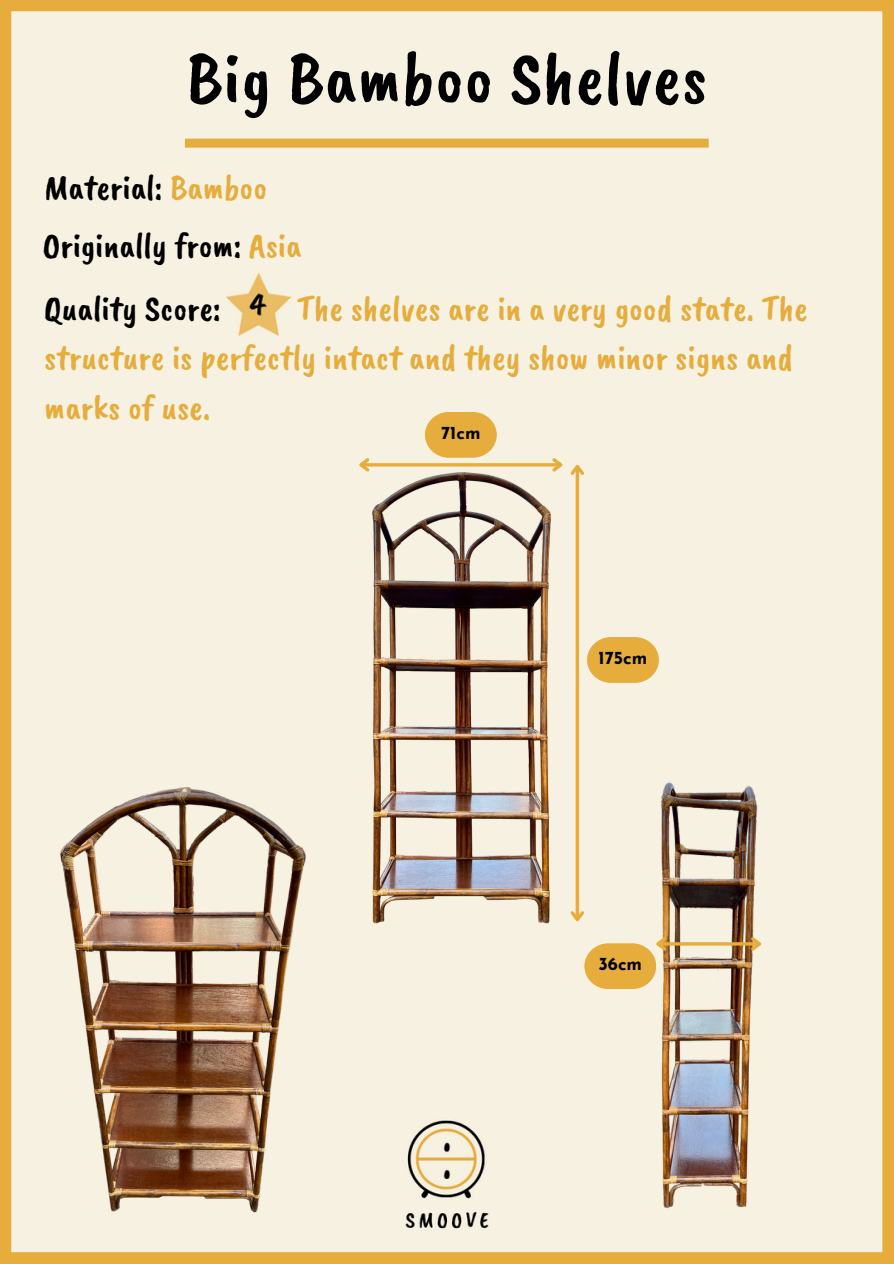
<style>
.page{position:relative;width:894px;height:1264px;background:#fff}
.page>*{position:absolute;margin:0;border:0;box-sizing:border-box;transform-origin:0 0}
.t1{font:75px "Caveat Brush";letter-spacing:.005em;color:#000}
.t2{font:36px/49.5px "Caveat Brush";color:#e6ac3c}
.t3{font:36px "Caveat Brush";color:#000}
.t4{font:700 18px "Josefin Sans";color:#000}
.s1{color:#e6ac3c}
</style>
<div class="page">
<div style="left:0;top:0;width:893px;height:1263px;background:#f6f1e1"></div>
<img style="left:346px;top:449px;width:229px;height:493px">
<img style="left:631px;top:754px;width:150px;height:486px">
<img style="left:52px;top:775px;width:266px;height:466px">
<div style="left:185px;top:139px;width:523px;height:9px;background:#e6ac3c"></div>
<hr style="left:361px;top:463px;width:199px;height:3px;background:#e6ac3c">
<svg style="left:355px;top:455px;width:17px;height:19px"></svg>
<svg style="left:425px;top:412px;width:71px;height:46px;background:#e8b553"></svg>
<svg style="left:575px;top:478px;width:4px;height:430px;background:#e8b757"></svg>
<svg style="left:567px;top:908px;width:20px;height:17px"></svg>
<svg style="left:549px;top:455px;width:38px;height:23px"></svg>
<img style="left:224px;top:271px;width:69px;height:64px">
<hr style="left:657px;top:942px;width:102px;height:3px;background:#e6ac3c">
<svg style="left:747px;top:934px;width:17px;height:19px"></svg>
<svg style="left:587px;top:637px;width:71px;height:46px;background:#e8b553"></svg>
<svg style="left:584px;top:934px;width:85px;height:55px;background:#e8bf70"></svg>
<p class="t1" style="left:186px;top:30px;width:522px">Big Bamboo Shelves</p>
<p class="t3" style="left:44px;top:164px;width:224px">Material: <span class="s1">Bamboo</span></p>
<p class="t3" style="left:43px;top:222px;width:260px">Originally from: <span class="s1">Asia</span></p>
<h2 class="t2" style="left:44px;top:283px;width:765px;text-indent:253px">The shelves are in a very good state. The structure is perfectly intact and they show minor signs and marks of use.</h2>
<p class="t4" style="left:441px;top:425px;width:41px">71cm</p>
<h2 class="t3" style="left:44px;top:285px;width:178px">Quality Score:</h2>
<p class="t4" style="left:598px;top:650px;width:50px">175cm</p>
<p class="t4" style="left:598px;top:956px;width:45px">36cm</p>
</div>
